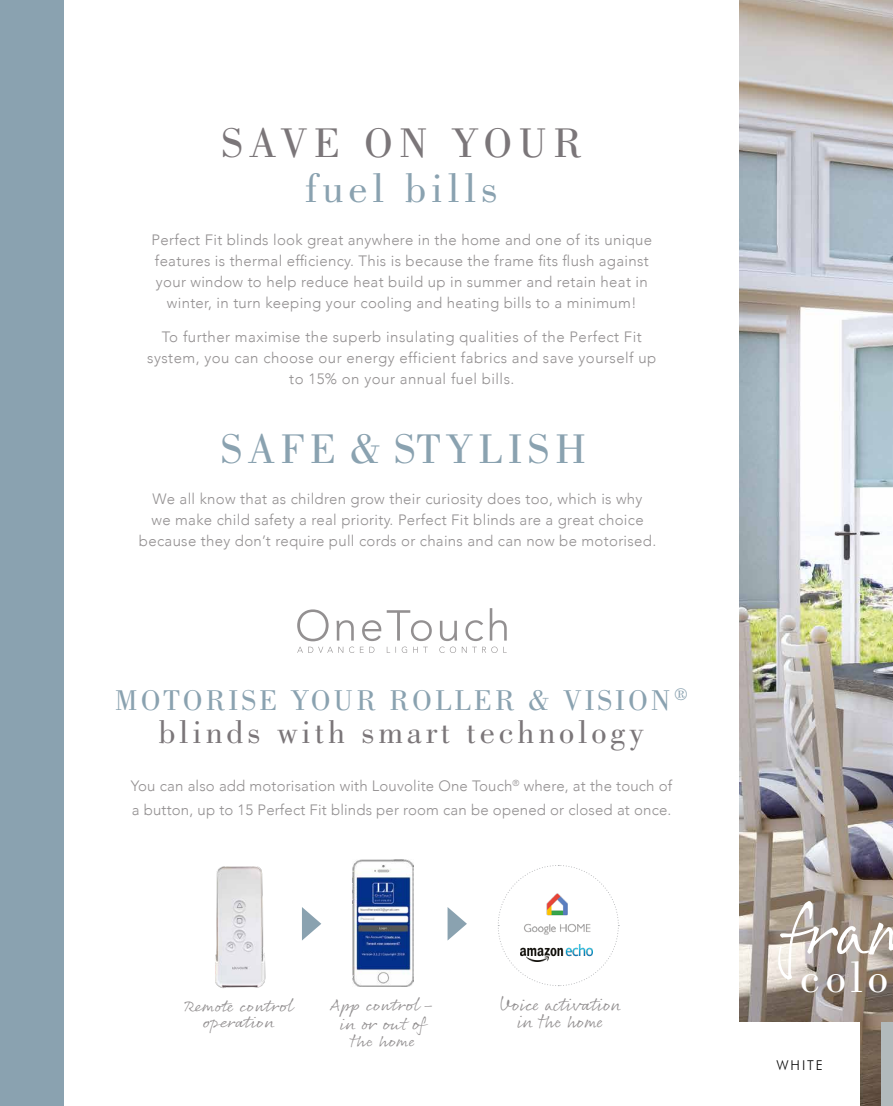
<style>
.page{position:relative;width:893px;height:1106px;background:#fff}
.page>*{position:absolute;margin:0;border:0;box-sizing:border-box;transform-origin:0 0}
.t1{font:74.7px "Rollerscript Smooth";color:#fff}
.t2{font:46.2px "Bodoni BT";color:#fff}
.t3{font:43.5px "Bodoni BT";letter-spacing:.12em;color:#8aa2b0}
.t4{font:43.5px "Bodoni BT";letter-spacing:.15em;color:#7b7679}
.t5{font:34.5px "Bodoni BT";letter-spacing:.11em;color:#7b7679}
.t6{font:30px "Bodoni BT";letter-spacing:.1em;color:#8aa2b0}
.t7{font:18.45px/16.2px "Rollerscript Smooth";letter-spacing:.01em;color:#939091;text-align:center}
.t8{font:16.65px/18.6px "Rollerscript Smooth";letter-spacing:.01em;color:#939091;text-align:center;scale:1.11 1}
.t9{font:300 15px/21px "Avenir";letter-spacing:.02em;color:#939091;text-align:center}
.t10{font:300 13.65px "Futura BT";letter-spacing:.14em;color:#000}
</style>
<div class="page">
<img style="left:740px;top:0;width:153px;height:1106px">
<div style="left:0;top:0;width:64px;height:1106px;background:#8aa2b0"></div>
<div style="left:740px;top:1022px;width:120px;height:84px;background:#fff"></div>
<div style="left:882px;top:1022px;width:11px;height:84px;background:#b2babc"></div>
<svg style="left:302px;top:907px;width:19px;height:33px"></svg>
<svg style="left:498px;top:865px;width:121px;height:121px"></svg>
<img style="left:521px;top:945px;width:72px;height:16px">
<img style="left:522px;top:891px;width:70px;height:45px">
<img style="left:353px;top:859px;width:60px;height:127px">
<img style="left:215px;top:866px;width:51px;height:122px">
<svg style="left:448px;top:907px;width:19px;height:33px"></svg>
<svg style="left:297px;top:608px;width:210px;height:45px"></svg>
<h3 class="t4" style="left:221px;top:116px;width:362px">SAVE ON YOUR</h3>
<h3 class="t3" style="left:306px;top:161px;width:194px">fuel bills</h3>
<p class="t9" style="left:152px;top:230px;width:502px">Perfect Fit blinds look great anywhere in the home and one of its unique features is thermal efficiency. This is because the frame fits flush against your window to help reduce heat build up in summer and retain heat in winter, in turn keeping your cooling and heating bills to a minimum!</p>
<p class="t9" style="left:147px;top:326px;width:511px">To further maximise the superb insulating qualities of the Perfect Fit system, you can choose our energy efficient fabrics and save yourself up to 15% on your annual fuel bills.</p>
<h3 class="t3" style="left:221px;top:422px;width:367px">SAFE &amp; STYLISH</h3>
<p class="t9" style="left:139px;top:488px;width:519px">We all know that as children grow their curiosity does too, which is why<br>we make child safety a real priority. Perfect Fit blinds are a great choice because they don’t require pull cords or chains and can now be motorised.</p>
<h3 class="t6" style="left:115px;top:682px;width:575px">MOTORISE YOUR ROLLER &amp; VISION<sup>®</sup></h3>
<h3 class="t5" style="left:158px;top:710px;width:487px">blinds with smart technology</h3>
<p class="t9" style="left:131px;top:774px;width:543px;line-height:23.2px;text-align:left">You can also add motorisation with Louvolite One Touch<sup>®</sup> where, at the touch of a button, up to 15 Perfect Fit blinds per room can be opened or closed at once.</p>
<p class="t8" style="left:184px;top:996px;width:101px;line-height:16.2px">Remote control operation</p>
<p class="t8" style="left:331px;top:995px;width:95px">App control - in or out of</p>
<p class="t8" style="left:351px;top:1030px;width:60px">the home</p>
<p class="t7" style="left:500px;top:995px;width:123px">Voice activation in the home</p>
<h1 class="t1" style="left:784px;top:883px;width:136px">fram</h1>
<h2 class="t2" style="left:800px;top:948px;width:90px">colo</h2>
<p class="t10" style="left:776px;top:1056px;width:48px">WHITE</p>
</div>
